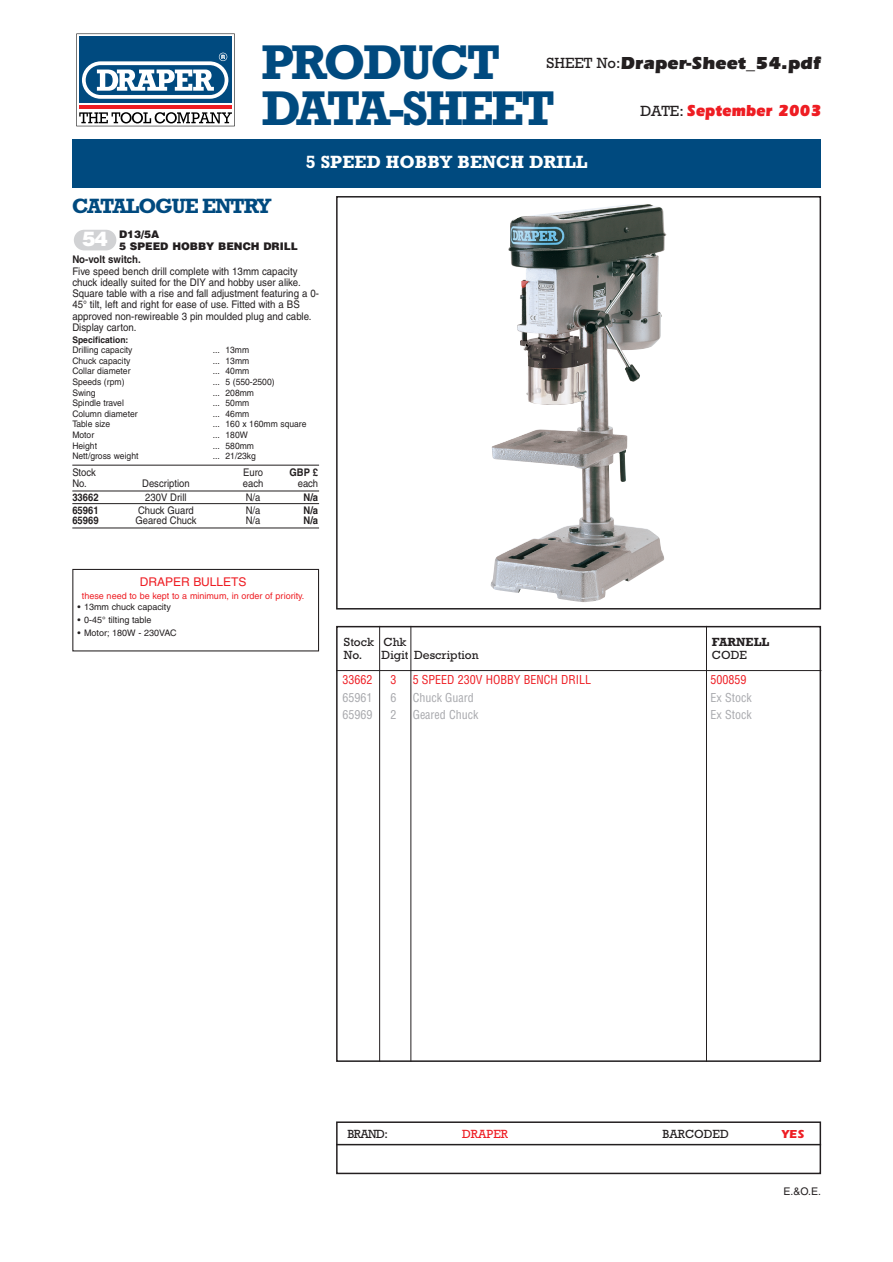
<style>
.page{position:relative;width:893px;height:1262px;background:#fff}
.page>*{position:absolute;margin:0;border:0;box-sizing:border-box;transform-origin:0 0}
.t1{font:700 49.5px/46.5px "Rockwell";letter-spacing:-.055em;color:#004a7f}
.t2{font:700 21px "Rockwell";letter-spacing:-.055em;color:#004a7f}
.t3{font:900 20.25px "Helvetica";color:#fff}
.t4{font:900 18px "Itc Eras";color:#231f20}
.t5{font:700 18px "Rockwell";color:#fff}
.t6{font:900 16.5px "Itc Eras";color:#ee1d23;scale:.9 1}
.t7{font:condensed 12px "Helvetica";color:#a8a9ad}
.t8{font:12px "Rockwell";color:#231f20}
.t9{font:condensed 12px "Helvetica";color:#ee1d23}
.t10{font:12px "Helvetica";color:#ee1d23}
.t11{font:700 12px "Rockwell";color:#231f20}
.t12{font:12px "Rockwell";color:#ee1d23}
.t13{font:700 12px "Itc Eras";color:#ee1d23}
.t14{font:10.5px/11.2px "Helvetica";color:#231f20;scale:.92 1}
.t15{font:10.5px "Helvetica";color:#231f20;scale:.9 1}
.t16{font:700 10.5px "Helvetica";color:#231f20;scale:.9 1}
.t17{font:900 10.5px/11.7px "Helvetica";color:#231f20}
.t18{font:700 10.5px "Helvetica";color:#231f20;scale:.92 1}
.t19{font:10.5px "Helvetica";color:#231f20}
.t20{font:9px "Helvetica";color:#231f20;scale:.95 1}
.t21{font:9px "Helvetica";color:#231f20}
.t22{font:9px "Helvetica";color:#ee1d23}
.t23{font:700 9px "Helvetica";color:#231f20;scale:.95 1}
.s1{font-family:"Rockwell";font-weight:400;font-size:15px}
.s2{font-family:"Rockwell";font-weight:400;font-size:15px;color:#231f20}
</style>
<div class="page">
<div style="left:336px;top:1121px;width:485px;height:53px;border:2px solid #231f20"></div>
<hr style="left:336px;top:1143px;width:485px;height:2px;background:#231f20">
<svg style="left:76px;top:34px;width:159px;height:92px"></svg>
<img style="left:490px;top:204px;width:176px;height:387px">
<div style="left:336px;top:196px;width:485px;height:413px;border:2px solid #231f20"></div>
<div style="left:72px;top:139px;width:749px;height:49px;background:#004a7f"></div>
<div style="left:336px;top:626px;width:485px;height:435px;border:2px solid #231f20"></div>
<hr style="left:379px;top:626px;width:1px;height:435px;background:#231f20">
<hr style="left:410px;top:626px;width:1px;height:435px;background:#231f20">
<hr style="left:706px;top:626px;width:1px;height:435px;background:#231f20">
<hr style="left:336px;top:670px;width:485px;height:1px;background:#231f20">
<div style="left:72px;top:569px;width:247px;height:82px;border:1px solid #231f20"></div>
<hr style="left:72px;top:465px;width:247px;height:1px;background:#231f20">
<hr style="left:72px;top:491px;width:247px;height:1px;background:#231f20">
<hr style="left:72px;top:503px;width:247px;height:1px;background:#231f20">
<hr style="left:72px;top:527px;width:247px;height:1px;background:#231f20">
<div style="left:74px;top:230px;width:42px;height:20px;background:#d1d2d4;border-radius:10px"></div>
<h1 class="t1" style="left:261px;top:44px;width:295px">PRODUCT<br>DATA-SHEET</h1>
<h3 class="t4" style="left:546px;top:57px;width:276px"><span class="s1">SHEET No:</span>Draper-Sheet_54.pdf</h3>
<h3 class="t6" style="left:640px;top:105px;width:202px"><span class="s2">DATE:</span> September 2003</h3>
<h2 class="t2" style="left:72px;top:199px;width:201px">CATALOGUE ENTRY</h2>
<h3 class="t5" style="left:306px;top:156px;width:283px">5 SPEED HOBBY BENCH DRILL</h3>
<p class="t17" style="left:119px;top:229px;width:180px">D13/5A<br>5 SPEED HOBBY BENCH DRILL</p>
<p class="t18" style="left:72px;top:256px;width:76px">No-volt switch.</p>
<p class="t14" style="left:72px;top:266px;width:269px">Five speed bench drill complete with 13mm capacity chuck ideally suited for the DIY and hobby user alike.<br>Square table with a rise and fall adjustment featuring a 0- 45° tilt, left and right for ease of use. Fitted with a BS approved non-rewireable 3 pin moulded plug and cable.<br>Display carton.</p>
<p class="t23" style="left:72px;top:336px;width:60px">Specification:</p>
<p class="t20" style="left:72px;top:347px;width:65px">Drilling capacity</p>
<p class="t20" style="left:213px;top:347px;width:40px">... 13mm</p>
<p class="t20" style="left:72px;top:357px;width:63px">Chuck capacity</p>
<p class="t20" style="left:213px;top:357px;width:40px">... 13mm</p>
<p class="t20" style="left:72px;top:368px;width:63px">Collar diameter</p>
<p class="t20" style="left:213px;top:368px;width:40px">... 40mm</p>
<p class="t20" style="left:72px;top:378px;width:57px">Speeds (rpm)</p>
<p class="t20" style="left:213px;top:378px;width:67px">... 5 (550-2500)</p>
<p class="t20" style="left:72px;top:389px;width:26px">Swing</p>
<p class="t20" style="left:213px;top:389px;width:45px">... 208mm</p>
<p class="t20" style="left:72px;top:400px;width:56px">Spindle travel</p>
<p class="t20" style="left:213px;top:400px;width:40px">... 50mm</p>
<p class="t20" style="left:72px;top:410px;width:70px">Column diameter</p>
<p class="t20" style="left:213px;top:410px;width:40px">... 46mm</p>
<p class="t20" style="left:72px;top:421px;width:41px">Table size</p>
<p class="t20" style="left:213px;top:421px;width:100px">... 160 x 160mm square</p>
<p class="t20" style="left:72px;top:431px;width:24px">Motor</p>
<p class="t20" style="left:213px;top:431px;width:38px">... 180W</p>
<p class="t20" style="left:72px;top:442px;width:28px">Height</p>
<p class="t20" style="left:213px;top:442px;width:45px">... 580mm</p>
<p class="t20" style="left:72px;top:452px;width:71px">Nett/gross weight</p>
<p class="t20" style="left:213px;top:452px;width:47px">... 21/23kg</p>
<p class="t15" style="left:72px;top:468px;width:28px">Stock</p>
<p class="t15" style="left:243px;top:468px;width:24px">Euro</p>
<p class="t16" style="left:289px;top:468px;width:33px">GBP £</p>
<p class="t15" style="left:72px;top:479px;width:17px">No.</p>
<p class="t15" style="left:142px;top:479px;width:54px">Description</p>
<p class="t15" style="left:243px;top:479px;width:24px">each</p>
<p class="t15" style="left:298px;top:479px;width:24px">each</p>
<p class="t16" style="left:72px;top:494px;width:31px">33662</p>
<p class="t15" style="left:145px;top:494px;width:47px">230V Drill</p>
<p class="t15" style="left:246px;top:494px;width:18px">N/a</p>
<p class="t16" style="left:303px;top:494px;width:18px">N/a</p>
<p class="t16" style="left:72px;top:506px;width:31px">65961</p>
<p class="t15" style="left:138px;top:506px;width:63px">Chuck Guard</p>
<p class="t15" style="left:246px;top:506px;width:18px">N/a</p>
<p class="t16" style="left:303px;top:506px;width:18px">N/a</p>
<p class="t16" style="left:72px;top:517px;width:31px">65969</p>
<p class="t15" style="left:135px;top:517px;width:69px">Geared Chuck</p>
<p class="t15" style="left:246px;top:517px;width:18px">N/a</p>
<p class="t16" style="left:303px;top:517px;width:18px">N/a</p>
<h3 class="t3" style="left:82px;top:232px;width:27px">54</h3>
<p class="t10" style="left:140px;top:577px;width:108px">DRAPER BULLETS</p>
<p class="t22" style="left:82px;top:592px;width:224px">these need to be kept to a minimum, in order of priority.</p>
<p class="t21" style="left:78px;top:603px;width:95px">• 13mm chuck capacity</p>
<p class="t21" style="left:78px;top:616px;width:75px">• 0-45° tilting table</p>
<p class="t21" style="left:78px;top:629px;width:100px">• Motor; 180W - 230VAC</p>
<p class="t8" style="left:344px;top:637px;width:64px">Stock Chk</p>
<p class="t11" style="left:712px;top:637px;width:59px">FARNELL</p>
<p class="t8" style="left:344px;top:651px;width:136px">No. Digit Description</p>
<p class="t8" style="left:712px;top:651px;width:36px">CODE</p>
<p class="t9" style="left:342px;top:675px;width:31px">33662</p>
<p class="t9" style="left:390px;top:675px;width:7px">3</p>
<p class="t9" style="left:412px;top:675px;width:180px">5 SPEED 230V HOBBY BENCH DRILL</p>
<p class="t9" style="left:710px;top:675px;width:37px">500859</p>
<p class="t7" style="left:342px;top:692px;width:31px">65961</p>
<p class="t7" style="left:390px;top:692px;width:7px">6</p>
<p class="t7" style="left:412px;top:692px;width:63px">Chuck Guard</p>
<p class="t7" style="left:710px;top:692px;width:43px">Ex Stock</p>
<p class="t7" style="left:342px;top:710px;width:31px">65969</p>
<p class="t7" style="left:390px;top:710px;width:7px">2</p>
<p class="t7" style="left:412px;top:710px;width:67px">Geared Chuck</p>
<p class="t7" style="left:710px;top:710px;width:43px">Ex Stock</p>
<p class="t8" style="left:347px;top:1129px;width:42px">BRAND:</p>
<p class="t12" style="left:462px;top:1129px;width:47px">DRAPER</p>
<p class="t8" style="left:662px;top:1129px;width:68px">BARCODED</p>
<p class="t13" style="left:781px;top:1130px;width:24px">YES</p>
<p class="t19" style="left:783px;top:1187px;width:39px">E.&amp;O.E.</p>
</div>
